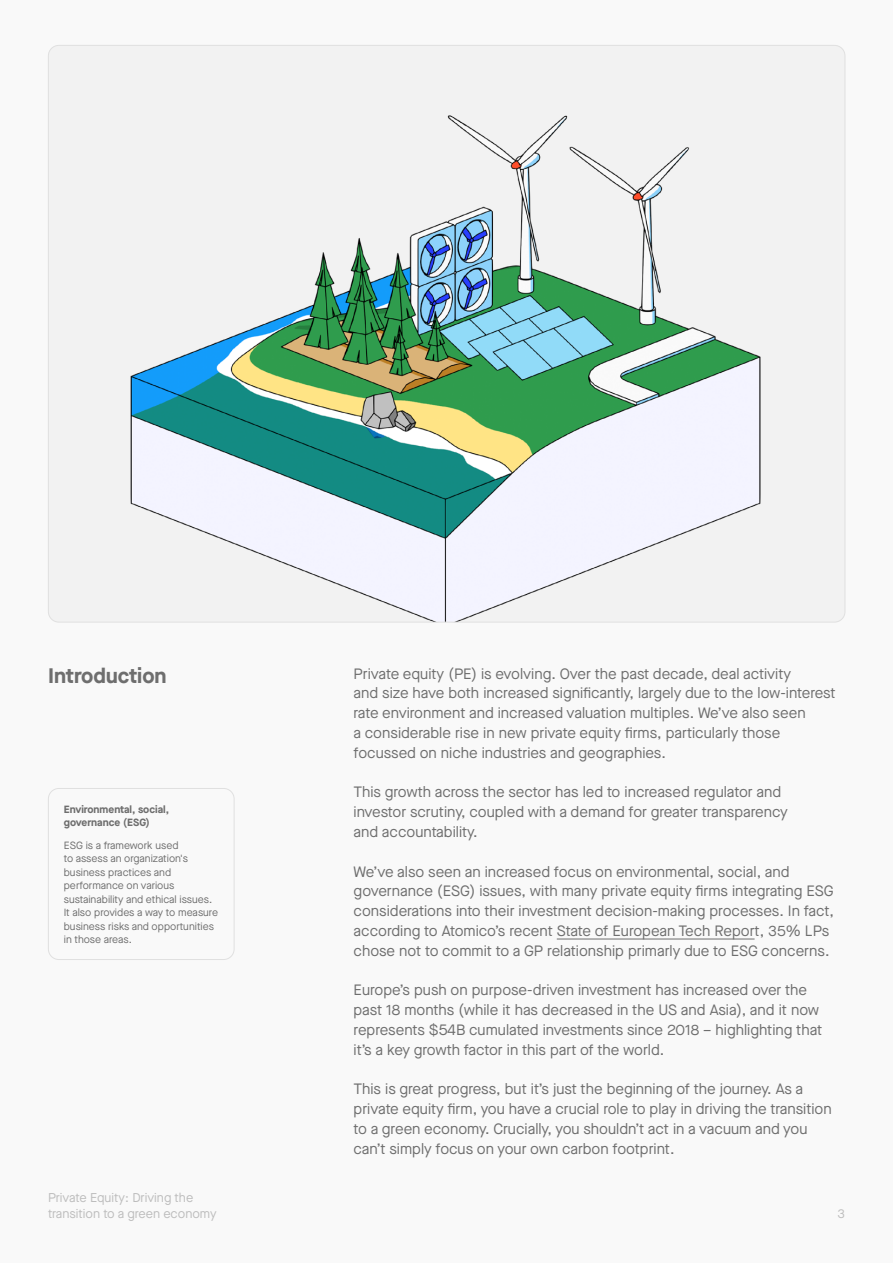
<style>
.page{position:relative;width:893px;height:1263px;background:#f9f9f9}
.page>*{position:absolute;margin:0;border:0;box-sizing:border-box;transform-origin:0 0}
.t1{font:700 21px "Maison Neue";color:#6e6e6e}
.t2{font:15px/19.8px "Maison Neue";color:#6e6e6e}
.t3{font:12.75px/15.8px "Maison Neue";color:#bdbdbd}
.t4{font:10.5px/13.5px "Maison Neue";color:#6e6e6e}
.t5{font:700 10.5px/13.5px "Maison Neue";color:#6e6e6e}
</style>
<div class="page">
<div style="left:48px;top:45px;width:797px;height:577px;background:#f2f2f2;border-radius:10px"></div>
<img style="left:48px;top:115px;width:797px;height:507px">
<hr style="left:557px;top:939px;width:198px;height:1px;background:#6e6e6e">
<div style="left:48px;top:788px;width:186px;height:172px;border:1px solid #e0e0e0;border-radius:10px"></div>
<h1 class="t1" style="left:48px;top:661px;width:120px">Introduction</h1>
<p class="t5" style="left:64px;top:802px;width:107px">Environmental, social, governance (ESG)</p>
<p class="t4" style="left:64px;top:838px;width:156px">ESG is a framework used<br>to assess an organization's business practices and performance on various sustainability and ethical issues.<br>It also provides a way to measure business risks and opportunities in those areas.</p>
<p class="t3" style="left:48px;top:1190px;width:170px">Private Equity: Driving the transition to a green economy</p>
<p class="t2" style="left:354px;top:663px;width:483px">Private equity (PE) is evolving. Over the past decade, deal activity<br>and size have both increased significantly, largely due to the low-interest rate environment and increased valuation multiples. We’ve also seen<br>a considerable rise in new private equity firms, particularly those focussed on niche industries and geographies.</p>
<p class="t2" style="left:354px;top:782px;width:436px">This growth across the sector has led to increased regulator and investor scrutiny, coupled with a demand for greater transparency and accountability.</p>
<p class="t2" style="left:354px;top:861px;width:482px">We’ve also seen an increased focus on environmental, social, and governance (ESG) issues, with many private equity firms integrating ESG considerations into their investment decision-making processes. In fact, according to Atomico’s recent State of European Tech Report, 35% LPs chose not to commit to a GP relationship primarly due to ESG concerns.</p>
<p class="t2" style="left:354px;top:980px;width:470px">Europe’s push on purpose-driven investment has increased over the past 18 months (while it has decreased in the US and Asia), and it now represents $54B cumulated investments since 2018 – highlighting that it’s a key growth factor in this part of the world.</p>
<p class="t2" style="left:354px;top:1079px;width:480px">This is great progress, but it’s just the beginning of the journey. As a private equity firm, you have a crucial role to play in driving the transition to a green economy. Crucially, you shouldn’t act in a vacuum and you can’t simply focus on your own carbon footprint.</p>
<p class="t3" style="left:837px;top:1205px;width:9px">3</p>
</div>
